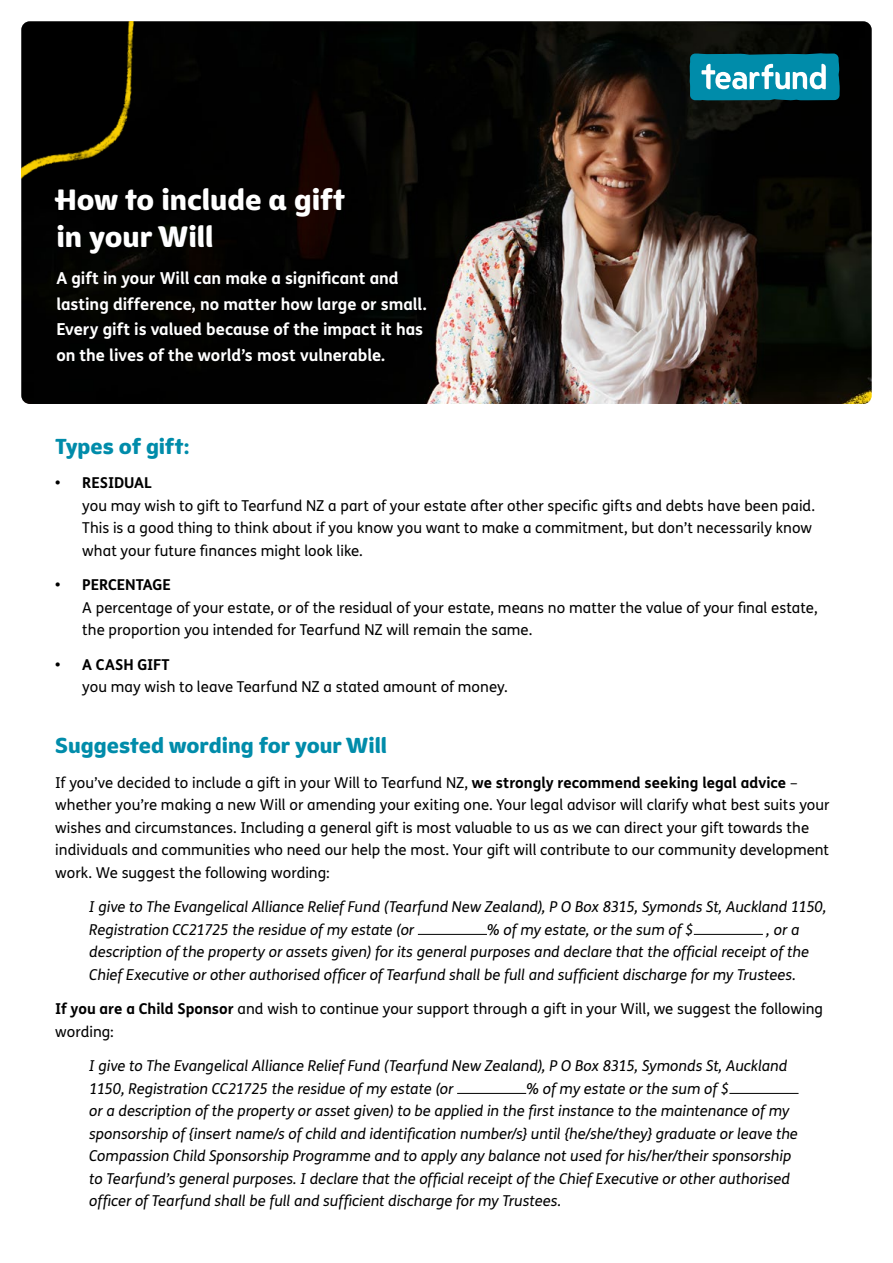
<style>
.page{position:relative;width:893px;height:1263px;background:#fff}
.page>*{position:absolute;margin:0;border:0;box-sizing:border-box;transform-origin:0 0}
.t1{font:28.5px/36.8px "Tearfund Sans";color:#fff}
.t2{font:21px "Tearfund Sans";letter-spacing:.005em;color:#008caa}
.t3{font:700 16.5px/25.5px "FS Me";letter-spacing:-.005em;color:#fff}
.t4{font:italic 15px/22.5px "FS Me";color:#000}
.t5{font:15px/22.5px "FS Me";color:#000}
.t6{font:700 15px "FS Me";letter-spacing:-.005em;color:#000}
.s1{font-weight:700}
</style>
<div class="page">
<img style="left:21px;top:21px;width:851px;height:383px">
<svg style="left:690px;top:53px;width:150px;height:47px;background:#2e9cb4"></svg>
<img style="left:21px;top:21px;width:353px;height:167px">
<hr style="left:418px;top:934px;width:69px;height:1px;background:#000">
<hr style="left:694px;top:934px;width:69px;height:1px;background:#000">
<hr style="left:457px;top:1093px;width:69px;height:1px;background:#000">
<hr style="left:729px;top:1093px;width:69px;height:1px;background:#000">
<h1 class="t1" style="left:56px;top:178px;width:290px">How to include a gift in your Will</h1>
<p class="t3" style="left:56px;top:265px;width:372px">A gift in your Will can make a significant and lasting difference, no matter how large or small.<br>Every gift is valued because of the impact it has on the lives of the world’s most vulnerable.</p>
<h2 class="t2" style="left:55px;top:427px;width:136px">Types of gift:</h2>
<p class="t6" style="left:55px;top:471px;width:98px">• RESIDUAL</p>
<p class="t5" style="left:82px;top:494px;width:734px">you may wish to gift to Tearfund NZ a part of your estate after other specific gifts and debts have been paid.<br>This is a good thing to think about if you know you want to make a commitment, but don’t necessarily know what your future finances might look like.</p>
<p class="t6" style="left:55px;top:573px;width:117px">• PERCENTAGE</p>
<p class="t5" style="left:82px;top:596px;width:737px">A percentage of your estate, or of the residual of your estate, means no matter the value of your final estate, the proportion you intended for Tearfund NZ will remain the same.</p>
<p class="t6" style="left:55px;top:653px;width:116px">• A CASH GIFT</p>
<p class="t5" style="left:82px;top:675px;width:427px">you may wish to leave Tearfund NZ a stated amount of money.</p>
<h2 class="t2" style="left:55px;top:726px;width:333px">Suggested wording for your Will</h2>
<p class="t5" style="left:55px;top:771px;width:776px">If you’ve decided to include a gift in your Will to Tearfund NZ, <span class="s1">we strongly recommend seeking legal advice</span> – whether you’re making a new Will or amending your exiting one. Your legal advisor will clarify what best suits your wishes and circumstances. Including a general gift is most valuable to us as we can direct your gift towards the individuals and communities who need our help the most. Your gift will contribute to our community development work. We suggest the following wording:</p>
<p class="t4" style="left:89px;top:895px;width:739px">I give to The Evangelical Alliance Relief Fund (Tearfund New Zealand), P O Box 8315, Symonds St, Auckland 1150,<br>Registration CC21725 the residue of my estate (or</p>
<p class="t4" style="left:487px;top:918px;width:208px">% of my estate, or the sum of $</p>
<p class="t4" style="left:89px;top:918px;width:721px;text-indent:677px">, or a description of the property or assets given) for its general purposes and declare that the official receipt of the<br>Chief Executive or other authorised officer of Tearfund shall be full and sufficient discharge for my Trustees.</p>
<p class="t5" style="left:55px;top:997px;width:769px"><span class="s1">If you are a Child Sponsor</span> and wish to continue your support through a gift in your Will, we suggest the following wording:</p>
<p class="t4" style="left:89px;top:1054px;width:699px">I give to The Evangelical Alliance Relief Fund (Tearfund New Zealand), P O Box 8315, Symonds St, Auckland<br>1150, Registration CC21725 the residue of my estate (or</p>
<p class="t4" style="left:89px;top:1077px;width:710px;text-indent:437px">% of my estate or the sum of $<br>or a description of the property or asset given) to be applied in the first instance to the maintenance of my sponsorship of {insert name/s of child and identification number/s} until {he/she/they} graduate or leave the Compassion Child Sponsorship Programme and to apply any balance not used for his/her/their sponsorship to Tearfund’s general purposes. I declare that the official receipt of the Chief Executive or other authorised officer of Tearfund shall be full and sufficient discharge for my Trustees.</p>
</div>
